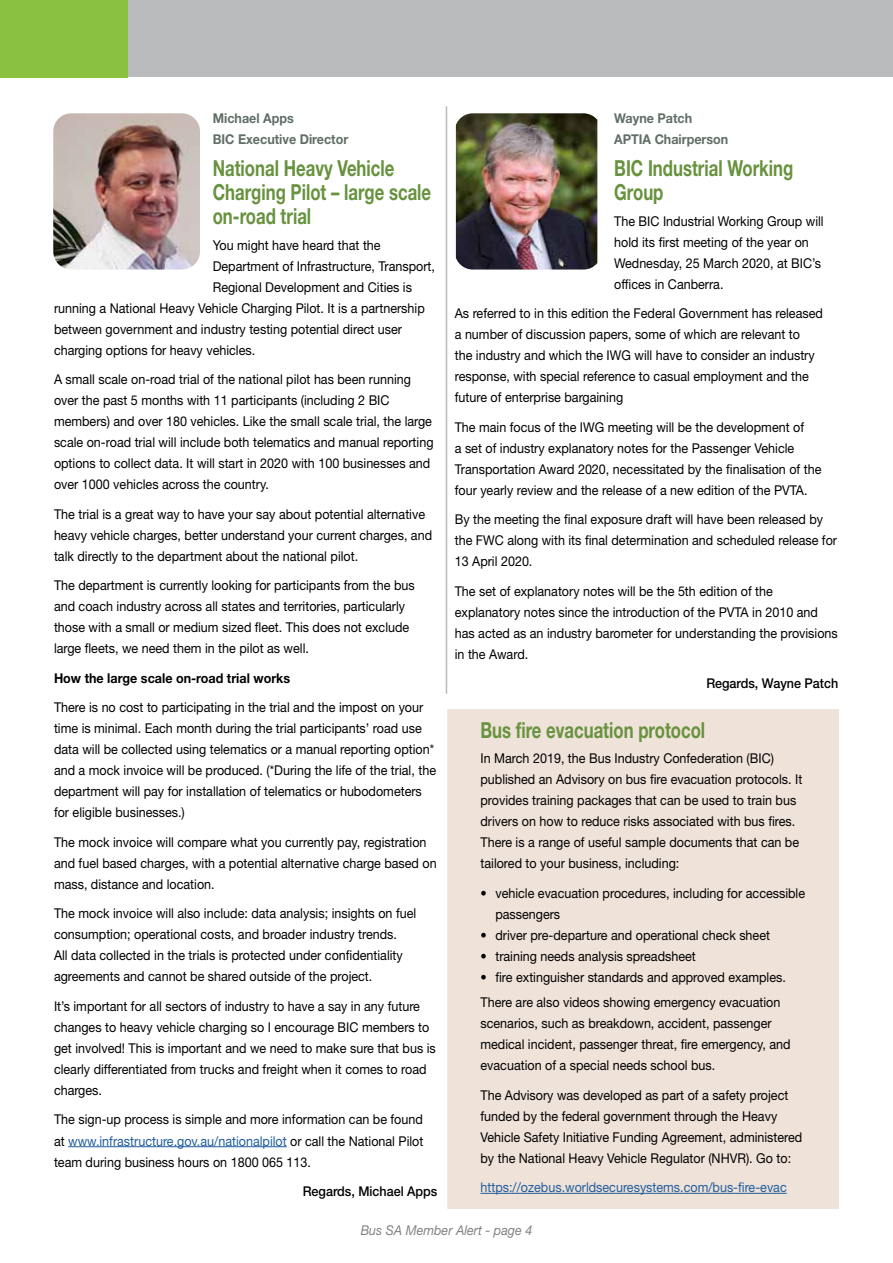
<style>
.page{position:relative;width:893px;height:1263px;background:#fff}
.page>*{position:absolute;margin:0;border:0;box-sizing:border-box;transform-origin:0 0}
.t1{font:700 22.2px/24px "Helvetica Neue LT Std";color:#67923e;scale:.76 1}
.t2{font:13.5px/21px "Helvetica Neue LT Std";color:#000;scale:.93 1}
.t3{font:700 13.5px/21px "Helvetica Neue LT Std";color:#5f6f66;scale:.93 1}
.t4{font:13.5px "Helvetica Neue LT Std";color:#215e9e;scale:.93 1}
.t5{font:500 13.5px "Helvetica Neue LT Std";color:#000;scale:.93 1}
.t6{font:700 13.5px "Helvetica Neue LT Std";color:#000;scale:.93 1}
.t7{font:italic 13.5px "Helvetica Neue LT Std";color:#808285;scale:.93 1}
.s1{color:#215e9e}
</style>
<div class="page">
<div style="left:128px;top:0;width:765px;height:77px;background:#b8babc"></div>
<div style="left:0;top:0;width:128px;height:77px;background:#8ac140"></div>
<div style="left:447px;top:709px;width:392px;height:500px;background:#efe2d9"></div>
<hr style="left:68px;top:1146px;width:219px;height:1px;background:#215e9e">
<img style="left:53px;top:113px;width:147px;height:157px">
<img style="left:456px;top:113px;width:141px;height:157px">
<hr style="left:480px;top:1193px;width:307px;height:1px;background:#215e9e">
<hr style="left:446px;top:106px;width:1px;height:588px;background:#b9bbbc">
<p class="t3" style="left:213px;top:107px;width:147px">Michael Apps<br>BIC Executive Director</p>
<h1 class="t1" style="left:213px;top:156px;width:289px">National Heavy Vehicle<br>Charging Pilot – large scale on-road trial</h1>
<p class="t2" style="left:213px;top:234px;width:182px">You might have heard that the</p>
<p class="t2" style="left:213px;top:255px;width:241px">Department of Infrastructure, Transport,</p>
<p class="t2" style="left:213px;top:276px;width:216px">Regional Development and Cities is</p>
<p class="t2" style="left:54px;top:297px;width:400px">running a National Heavy Vehicle Charging Pilot. It is a partnership</p>
<p class="t2" style="left:54px;top:318px;width:376px">between government and industry testing potential direct user</p>
<p class="t2" style="left:54px;top:339px;width:218px">charging options for heavy vehicles.</p>
<p class="t2" style="left:54px;top:369px;width:410px">A small scale on-road trial of the national pilot has been running over the past 5 months with 11 participants (including 2 BIC members) and over 180 vehicles. Like the small scale trial, the large scale on-road trial will include both telematics and manual reporting options to collect data. It will start in 2020 with 100 businesses and over 1000 vehicles across the country.</p>
<p class="t2" style="left:54px;top:503px;width:408px">The trial is a great way to have your say about potential alternative heavy vehicle charges, better understand your current charges, and talk directly to the department about the national pilot.</p>
<p class="t2" style="left:54px;top:575px;width:389px">The department is currently looking for participants from the bus and coach industry across all states and territories, particularly those with a small or medium sized fleet. This does not exclude large fleets, we need them in the pilot as well.</p>
<p class="t6" style="left:54px;top:670px;width:255px">How the large scale on-road trial works</p>
<p class="t2" style="left:54px;top:697px;width:412px">There is no cost to participating in the trial and the impost on your time is minimal. Each month during the trial participants’ road use data will be collected using telematics or a manual reporting option* and a mock invoice will be produced. (*During the life of the trial, the department will pay for installation of telematics or hubodometers for eligible businesses.)</p>
<p class="t2" style="left:54px;top:831px;width:413px">The mock invoice will compare what you currently pay, registration and fuel based charges, with a potential alternative charge based on mass, distance and location.</p>
<p class="t2" style="left:54px;top:903px;width:391px">The mock invoice will also include: data analysis; insights on fuel consumption; operational costs, and broader industry trends.<br>All data collected in the trials is protected under confidentiality agreements and cannot be shared outside of the project.</p>
<p class="t2" style="left:54px;top:995px;width:412px">It’s important for all sectors of industry to have a say in any future changes to heavy vehicle charging so I encourage BIC members to get involved! This is important and we need to make sure that bus is clearly differentiated from trucks and freight when it comes to road charges.</p>
<p class="t2" style="left:54px;top:1109px;width:399px;text-align:justify">The sign-up process is simple and more information can be found at <span class="s1">www.infrastructure.gov.au/nationalpilot</span> or call the National Pilot team during business hours on 1800 065 113.</p>
<p class="t5" style="left:303px;top:1183px;width:146px">Regards, Michael Apps</p>
<p class="t3" style="left:614px;top:107px;width:124px">Wayne Patch<br>APTIA Chairperson</p>
<h1 class="t1" style="left:614px;top:156px;width:237px">BIC Industrial Working<br>Group</h1>
<p class="t2" style="left:614px;top:210px;width:227px">The BIC Industrial Working Group will hold its first meeting of the year on<br>Wednesday, 25 March 2020, at BIC’s offices in Canberra.</p>
<p class="t2" style="left:455px;top:303px;width:397px">As referred to in this edition the Federal Government has released a number of discussion papers, some of which are relevant to<br>the industry and which the IWG will have to consider an industry response, with special reference to casual employment and the future of enterprise bargaining</p>
<p class="t2" style="left:455px;top:416px;width:396px">The main focus of the IWG meeting will be the development of<br>a set of industry explanatory notes for the Passenger Vehicle Transportation Award 2020, necessitated by the finalisation of the four yearly review and the release of a new edition of the PVTA.</p>
<p class="t2" style="left:455px;top:509px;width:413px">By the meeting the final exposure draft will have been released by the FWC along with its final determination and scheduled release for<br>13 April 2020.</p>
<p class="t2" style="left:455px;top:580px;width:413px">The set of explanatory notes will be the 5th edition of the explanatory notes since the introduction of the PVTA in 2010 and has acted as an industry barometer for understanding the provisions in the Award.</p>
<p class="t5" style="left:706px;top:675px;width:143px">Regards, Wayne Patch</p>
<h1 class="t1" style="left:480px;top:717px;width:297px">Bus fire evacuation protocol</h1>
<p class="t2" style="left:480px;top:748px;width:348px">In March 2019, the Bus Industry Confederation (BIC) published an Advisory on bus fire evacuation protocols. It provides training packages that can be used to train bus drivers on how to reduce risks associated with bus fires.<br>There is a range of useful sample documents that can be tailored to your business, including:</p>
<p class="t2" style="left:495px;top:882px;width:335px;text-indent:-15px">• vehicle evacuation procedures, including for accessible passengers</p>
<p class="t2" style="left:480px;top:924px;width:313px">• driver pre-departure and operational check sheet</p>
<p class="t2" style="left:480px;top:945px;width:233px">• training needs analysis spreadsheet</p>
<p class="t2" style="left:480px;top:964px;width:330px;line-height:25.2px">• fire extinguisher standards and approved examples.<br>There are also videos showing emergency evacuation</p>
<p class="t2" style="left:480px;top:1012px;width:335px">scenarios, such as breakdown, accident, passenger medical incident, passenger threat, fire emergency, and evacuation of a special needs school bus.</p>
<p class="t2" style="left:480px;top:1084px;width:348px">The Advisory was developed as part of a safety project funded by the federal government through the Heavy Vehicle Safety Initiative Funding Agreement, administered by the National Heavy Vehicle Regulator (NHVR). Go to:</p>
<p class="t4" style="left:480px;top:1179px;width:331px">https://ozebus.worldsecuresystems.com/bus-fire-evac</p>
<p class="t7" style="left:361px;top:1222px;width:186px">Bus SA Member Alert - page 4</p>
</div>
